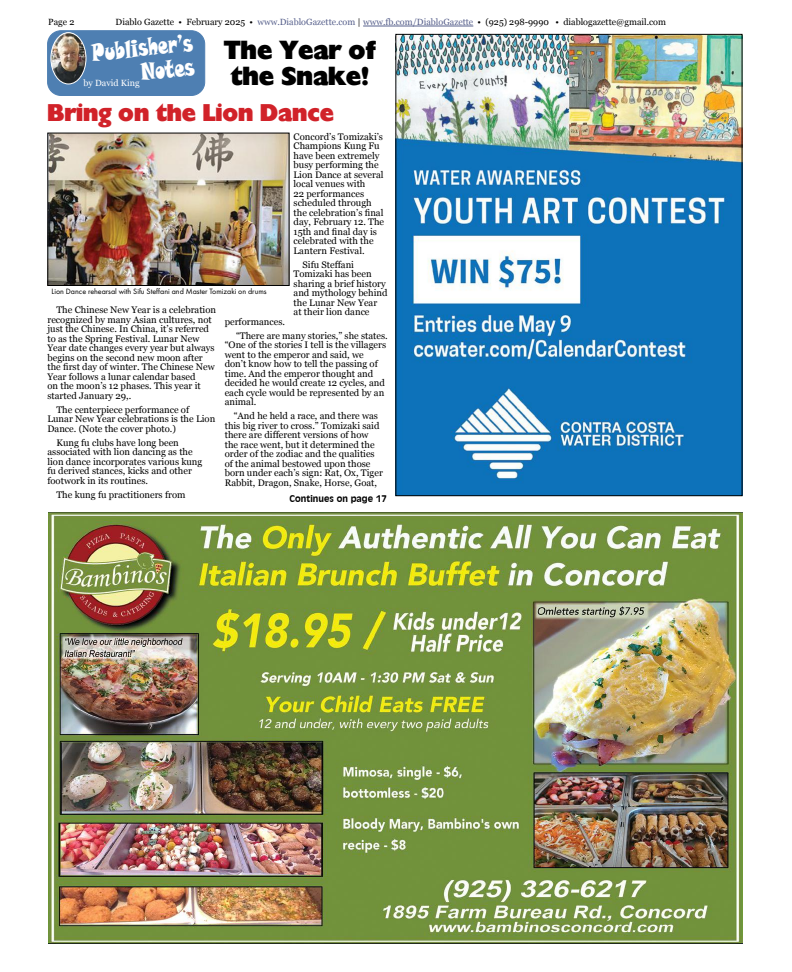
<style>
.page{position:relative;width:792px;height:972px;background:#fff}
.page>*{position:absolute;margin:0;border:0;box-sizing:border-box;transform-origin:0 0}
.t1{font:26px/26px "Herald";color:#000}
.t2{font:24px "Herald";color:#d12229}
.t3{font:24px "Snap ITC";color:#fff;scale:.67 1}
.t4{font:9.5px/9.5px "Georgia";color:#000}
.t5{font:9px "Georgia";color:#000}
.t6{font:700 9px "Incised 901 BT";color:#000}
.t7{font:9px "Georgia";color:#fff}
.t8{font:8px "Futura PT";color:#000}
.s1{color:#57608c}
</style>
<div class="page">
<hr style="left:363px;top:26px;width:110px;height:1px;background:#57608c">
<div style="left:48px;top:31px;width:157px;height:64px;background:#4e7fb2;border-radius:14px"></div>
<div style="left:47px;top:31px;width:158px;height:65px;border:1px solid #1f5d9e;border-radius:14px"></div>
<img style="left:51px;top:33px;width:35px;height:51px">
<div style="left:51px;top:32px;width:35px;height:52px;border:1px solid #fff;border-radius:50%"></div>
<img style="left:48px;top:512px;width:695px;height:432px">
<img style="left:397px;top:36px;width:343px;height:458px">
<div style="left:395px;top:34px;width:347px;height:462px;border:1px solid #000"></div>
<img style="left:49px;top:135px;width:238px;height:149px">
<div style="left:47px;top:133px;width:242px;height:153px;border:1px solid #000"></div>
<p class="t5" style="left:48px;top:16px;width:28px">Page 2</p>
<p class="t5" style="left:116px;top:16px;width:552px">Diablo Gazette • February 2025 • <span class="s1">www.DiabloGazette.com</span> | <span class="s1">www.fb.com/DiabloGazette</span> • (925) 298-9990 • diablogazette@gmail.com</p>
<h2 class="t3" style="left:90px;top:37px;width:153px;rotate:-6deg">Publisher’s</h2>
<p class="t7" style="left:83px;top:77px;width:58px">by David King</p>
<h1 class="t1" style="left:224px;top:38px;width:153px">The Year of the Snake!</h1>
<h2 class="t3" style="left:139px;top:56px;width:82px;rotate:-6deg">Notes</h2>
<h2 class="t2" style="left:47px;top:100px;width:288px">Bring on the Lion Dance</h2>
<p class="t4" style="left:294px;top:131px;width:92px">Concord’s Tomizaki’s<br>Champions Kung Fu have been extremely busy performing the<br>Lion Dance at several local venues with<br>22 performances scheduled through the celebration’s final day, February 12. The<br>15th and final day is celebrated with the<br>Lantern Festival.</p>
<p class="t4" style="left:294px;top:259px;width:96px;text-indent:9px">Sifu Steffani<br>Tomizaki has been sharing a brief history and mythology behind the Lunar New Year at their lion dance</p>
<p class="t4" style="left:236px;top:314px;width:153px;line-height:14px;text-indent:-11px">performances.<br>“There are many stories,” she states.</p>
<p class="t4" style="left:225px;top:340px;width:163px">“One of the stories I tell is the villagers went to the emperor and said, we don’t know how to tell the passing of time. And the emperor thought and decided he would create 12 cycles, and each cycle would be represented by an animal.</p>
<p class="t4" style="left:225px;top:411px;width:160px;text-indent:9px">“And he held a race, and there was this big river to cross.” Tomizaki said there are different versions of how the race went, but it determined the order of the zodiac and the qualities of the animal bestowed upon those born under each’s sign: Rat, Ox, Tiger Rabbit, Dragon, Snake, Horse, Goat,</p>
<p class="t8" style="left:52px;top:286px;width:217px">Lion Dance rehearsal with Sifu Steffani and Master Tomizaki on drums</p>
<p class="t4" style="left:47px;top:305px;width:170px;text-indent:9px">The Chinese New Year is a celebration recognized by many Asian cultures, not just the Chinese. In China, it’s referred to as the Spring Festival. Lunar New Year date changes every year but always begins on the second new moon after the first day of winter. The Chinese New Year follows a lunar calendar based<br>on the moon’s 12 phases. This year it started January 29,.</p>
<p class="t4" style="left:47px;top:404px;width:169px;text-indent:9px">The centerpiece performance of<br>Lunar New Year celebrations is the Lion<br>Dance. (Note the cover photo.)</p>
<p class="t4" style="left:47px;top:437px;width:156px;text-indent:9px">Kung fu clubs have long been associated with lion dancing as the lion dance incorporates various kung fu derived stances, kicks and other footwork in its routines.</p>
<p class="t4" style="left:56px;top:489px;width:131px">The kung fu practitioners from</p>
<p class="t6" style="left:290px;top:493px;width:99px">CONTINUES ON PAGE 17</p>
</div>
